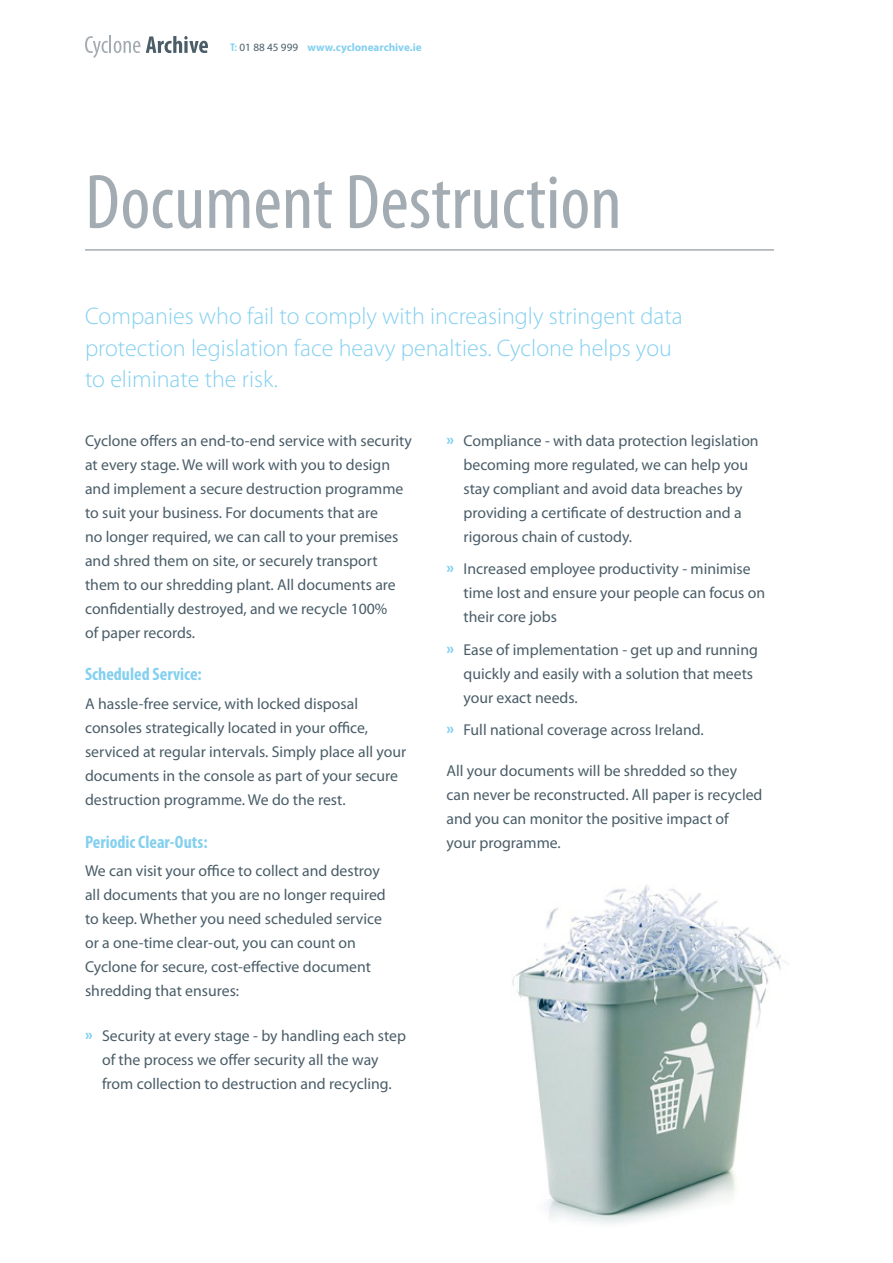
<style>
.page{position:relative;width:893px;height:1263px;background:#fff}
.page>*{position:absolute;margin:0;border:0;box-sizing:border-box;transform-origin:0 0}
.t1{font:condensed 78px "Myriad Pro";color:#a3acb2}
.t2{font:300 24px/31.5px "Myriad Pro";color:#84d0f0}
.t3{font:700 condensed 18px "Myriad Pro";color:#84d0f0}
.t4{font:15.75px/24px "Myriad Pro";color:#4a5d68}
.t5{font:700 11.1px "Myriad Pro";color:#84d0f0}
.s1{font-stretch:condensed}
.s2{font-weight:400;color:#4a5d68}
.s3{font-weight:900;color:#84d0f0}
</style>
<div class="page">
<svg style="left:146px;top:36px;width:62px;height:17px"></svg>
<svg style="left:85px;top:36px;width:55px;height:22px"></svg>
<hr style="left:85px;top:249px;width:689px;height:2px;background:#a3acb2">
<img style="left:512px;top:884px;width:275px;height:340px">
<p class="t5" style="left:230px;top:40px;width:193px"><span class="s1">T:</span> <span class="s2">01 88 45 999</span> www.cyclonearchive.ie</p>
<h1 class="t1" style="left:85px;top:155px;width:538px">Document Destruction</h1>
<h2 class="t2" style="left:85px;top:300px;width:599px">Companies who fail to comply with increasingly stringent data protection legislation face heavy penalties. Cyclone helps you to eliminate the risk.</h2>
<p class="t4" style="left:85px;top:428px;width:328px">Cyclone offers an end-to-end service with security at every stage. We will work with you to design and implement a secure destruction programme to suit your business. For documents that are<br>no longer required, we can call to your premises and shred them on site, or securely transport them to our shredding plant. All documents are confidentially destroyed, and we recycle 100%<br>of paper records.</p>
<p class="t3" style="left:85px;top:663px;width:118px">Scheduled Service:</p>
<p class="t4" style="left:85px;top:691px;width:323px">A hassle-free service, with locked disposal consoles strategically located in your office, serviced at regular intervals. Simply place all your documents in the console as part of your secure destruction programme. We do the rest.</p>
<p class="t3" style="left:85px;top:830px;width:124px">Periodic Clear-Outs:</p>
<p class="t4" style="left:85px;top:858px;width:302px">We can visit your office to collect and destroy all documents that you are no longer required to keep. Whether you need scheduled service or a one-time clear-out, you can count on Cyclone for secure, cost-effective document shredding that ensures:</p>
<p class="t4" style="left:102px;top:1023px;width:306px;text-indent:-17px"><span class="s3">»</span> Security at every stage - by handling each step of the process we offer security all the way from collection to destruction and recycling.</p>
<p class="t4" style="left:463px;top:428px;width:297px;text-indent:-17px"><span class="s3">»</span> Compliance - with data protection legislation becoming more regulated, we can help you stay compliant and avoid data breaches by providing a certificate of destruction and a rigorous chain of custody.</p>
<p class="t4" style="left:463px;top:557px;width:303px;text-indent:-17px"><span class="s3">»</span> Increased employee productivity - minimise time lost and ensure your people can focus on their core jobs</p>
<p class="t4" style="left:463px;top:637px;width:296px;text-indent:-17px"><span class="s3">»</span> Ease of implementation - get up and running quickly and easily with a solution that meets your exact needs.</p>
<p class="t4" style="left:446px;top:718px;width:259px"><span class="s3">»</span> Full national coverage across Ireland.</p>
<p class="t4" style="left:446px;top:759px;width:318px">All your documents will be shredded so they can never be reconstructed. All paper is recycled and you can monitor the positive impact of your programme.</p>
</div>
